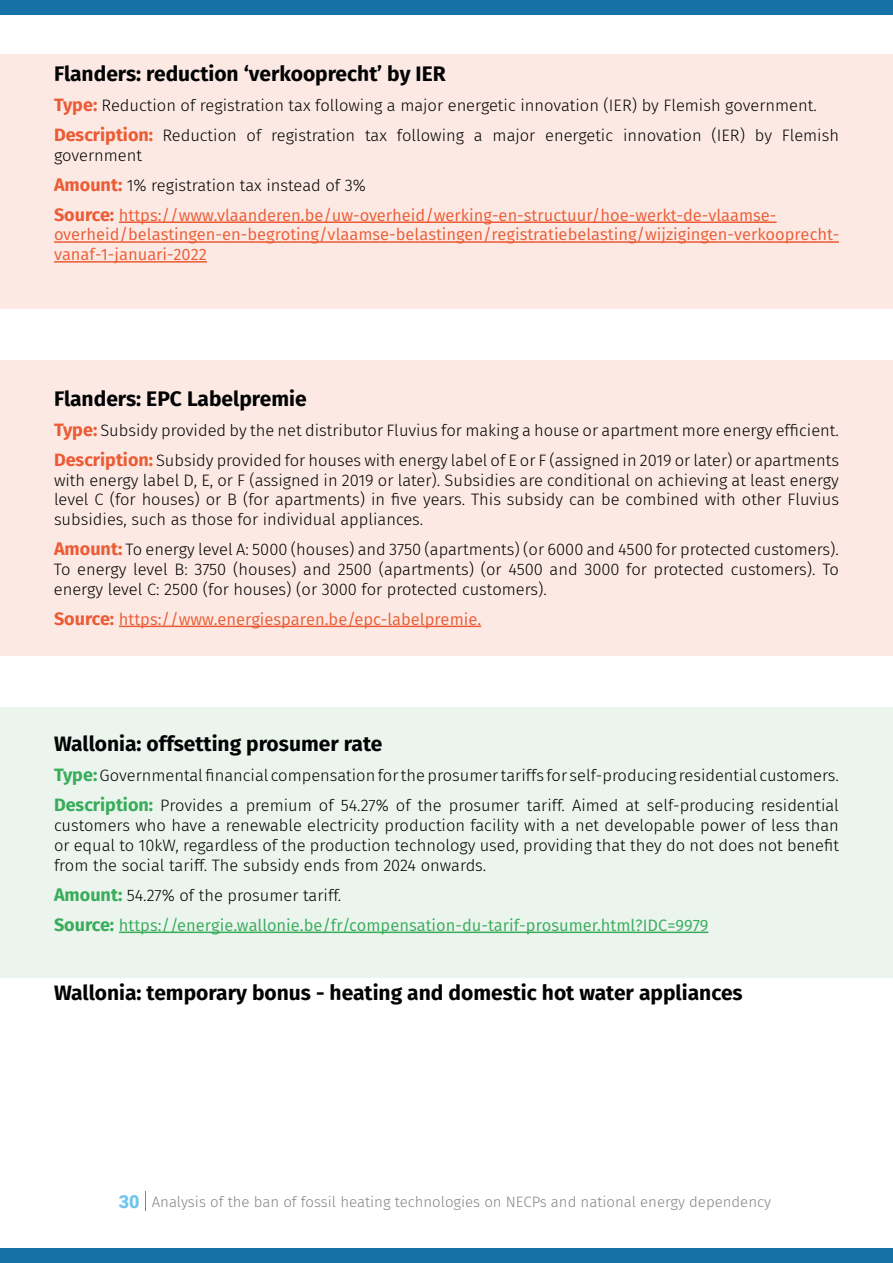
<style>
.page{position:relative;width:893px;height:1263px;background:#fff}
.page>*{position:absolute;margin:0;border:0;box-sizing:border-box;transform-origin:0 0}
.t1{font:700 21px "Fira Sans";color:#020304}
.t2{font:300 16.5px/19.8px "Fira Sans";color:#000}
.t3{font:16.5px/30px "Fira Sans";color:#eb5c35}
.t4{font:16.5px/30px "Fira Sans";color:#39ac5a}
.t5{font:300 15px "Fira Sans";color:#868587}
.s1{font-weight:700;font-size:18px;color:#eb5c35}
.s2{font-weight:300;color:#000}
.s3{font-weight:700;font-size:18px}
.s4{font-weight:700;font-size:18px;color:#39ac5a}
.s5{font-family:"Roboto";font-weight:900;font-size:18px;color:#6fc5ee}
</style>
<div class="page">
<svg style="left:145px;top:1191px;width:1px;height:20px"></svg>
<div style="left:0;top:360px;width:893px;height:296px;background:#fce9e4"></div>
<div style="left:0;top:54px;width:893px;height:255px;background:#fce9e4"></div>
<hr style="left:119px;top:221px;width:658px;height:2px;background:#eb5c35">
<hr style="left:54px;top:241px;width:785px;height:2px;background:#eb5c35">
<hr style="left:54px;top:261px;width:153px;height:2px;background:#eb5c35">
<hr style="left:119px;top:626px;width:362px;height:1px;background:#eb5c35">
<div style="left:0;top:0;width:893px;height:14px;background:#1472a7"></div>
<div style="left:0;top:1249px;width:893px;height:14px;background:#1472a7"></div>
<div style="left:0;top:707px;width:893px;height:271px;background:#ebf5ee"></div>
<hr style="left:119px;top:931px;width:589px;height:2px;background:#39ac5a">
<p class="t1" style="left:54px;top:56px;width:393px">Flanders: reduction ‘verkooprecht’ by IER</p>
<p class="t2" style="left:54px;top:90px;width:786px;line-height:30px"><span class="s1">Type:</span> Reduction of registration tax following a major energetic innovation (IER) by Flemish government.<br><span class="s1">Description:</span> Reduction of registration tax following a major energetic innovation (IER) by Flemish</p>
<p class="t3" style="left:54px;top:140px;width:724px"><span class="s2">government<br></span><span class="s3">Amount:</span> <span class="s2">1% registration tax instead of 3%<br></span><span class="s3">Source:</span> https://www.vlaanderen.be/uw-overheid/werking-en-structuur/hoe-werkt-de-vlaamse-</p>
<p class="t3" style="left:54px;top:225px;width:787px;line-height:19.8px">overheid/belastingen-en-begroting/vlaamse-belastingen/registratiebelasting/wijzigingen-verkooprecht&shy;vanaf-1-januari-2022</p>
<p class="t1" style="left:54px;top:381px;width:254px">Flanders: EPC Labelpremie</p>
<p class="t2" style="left:54px;top:415px;width:787px;line-height:30px"><span class="s1">Type:</span> Subsidy provided by the net distributor Fluvius for making a house or apartment more energy efficient.<br><span class="s1">Description:</span> Subsidy provided for houses with energy label of E or F (assigned in 2019 or later) or apartments</p>
<p class="t2" style="left:54px;top:470px;width:786px;text-align:justify">with energy label D, E, or F (assigned in 2019 or later). Subsidies are conditional on achieving at least energy level C (for houses) or B (for apartments) in five years. This subsidy can be combined with other Fluvius subsidies, such as those for individual appliances.</p>
<p class="t2" style="left:54px;top:539px;width:786px;text-align:justify"><span class="s1">Amount:</span> To energy level A: 5000 (houses) and 3750 (apartments) (or 6000 and 4500 for protected customers).<br>To energy level B: 3750 (houses) and 2500 (apartments) (or 4500 and 3000 for protected customers). To energy level C: 2500 (for houses) (or 3000 for protected customers).</p>
<p class="t3" style="left:54px;top:604px;width:429px"><span class="s3">Source:</span> https://www.energiesparen.be/epc-labelpremie.</p>
<p class="t1" style="left:54px;top:726px;width:330px">Wallonia: offsetting prosumer rate</p>
<p class="t2" style="left:54px;top:760px;width:786px;line-height:30px"><span class="s4">Type:</span> Governmental financial compensation for the prosumer tariffs for self-producing residential customers.<br><span class="s4">Description:</span> Provides a premium of 54.27% of the prosumer tariff. Aimed at self-producing residential</p>
<p class="t2" style="left:54px;top:815px;width:786px;text-align:justify">customers who have a renewable electricity production facility with a net developable power of less than or equal to 10kW, regardless of the production technology used, providing that they do not does not benefit from the social tariff. The subsidy ends from 2024 onwards.</p>
<p class="t4" style="left:54px;top:880px;width:656px"><span class="s3">Amount:</span> <span class="s2">54.27% of the prosumer tariff.<br></span><span class="s3">Source:</span> https://energie.wallonie.be/fr/compensation-du-tarif-prosumer.html?IDC=9979</p>
<p class="t1" style="left:54px;top:975px;width:690px">Wallonia: temporary bonus - heating and domestic hot water appliances</p>
<p class="t5" style="left:119px;top:1191px;width:654px"><span class="s5">30</span> Analysis of the ban of fossil heating technologies on NECPs and national energy dependency</p>
</div>
